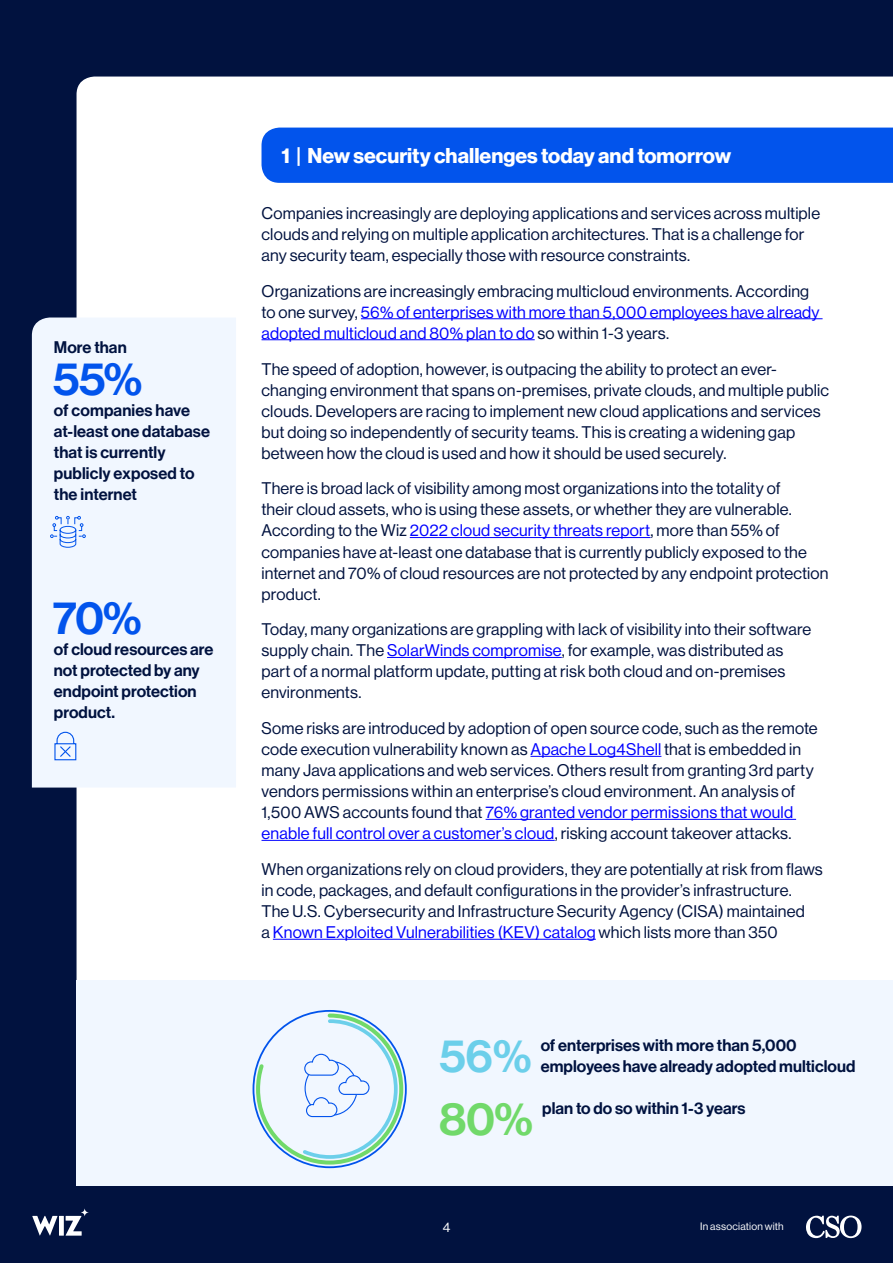
<style>
.page{position:relative;width:893px;height:1263px;background:#fff}
.page>*{position:absolute;margin:0;border:0;box-sizing:border-box;transform-origin:0 0}
.t1{font:45.9px "Neue Haas Display Mediu";color:#0254ec}
.t2{font:45.9px "Neue Haas Display Mediu";color:#6ccfea}
.t3{font:45.9px "Neue Haas Display Mediu";color:#71d96a}
.t4{font:700 21px "Neue Haas Display";color:#fff}
.t5{font:16.5px/21px "N Haas Grotesk DS Pro 55 Rg";letter-spacing:.01em;color:#00123f}
.t6{font:16.5px/21px "N Haas Grotesk DS Pro 65 Md";letter-spacing:.005em;color:#00123f}
.t7{font:16.5px/21px "N Haas Grotesk DS Pro 65 Md";letter-spacing:.01em;color:#01123f}
.t8{font:13.5px "N Haas Grotesk DS Pro 55 Rg";color:#fff}
.t9{font:10.5px "N Haas Grotesk DS Pro 55 Rg";letter-spacing:.025em;color:#fff}
.s1{color:#00f}
</style>
<div class="page">
<div style="left:0;top:0;width:892px;height:1263px;background:#01123f"></div>
<div style="left:77px;top:77px;width:816px;height:903px;background:#fff"></div>
<div style="left:77px;top:980px;width:816px;height:231px;background:#f1f7ff"></div>
<hr style="left:361px;top:318px;width:462px;height:1px;background:#00f">
<hr style="left:261px;top:339px;width:274px;height:1px;background:#00f">
<hr style="left:410px;top:537px;width:241px;height:1px;background:#00f">
<hr style="left:387px;top:657px;width:175px;height:1px;background:#00f">
<hr style="left:530px;top:756px;width:131px;height:1px;background:#00f">
<hr style="left:486px;top:819px;width:310px;height:1px;background:#00f">
<hr style="left:261px;top:840px;width:294px;height:1px;background:#00f">
<hr style="left:273px;top:939px;width:323px;height:1px;background:#00f">
<div style="left:261px;top:128px;width:632px;height:55px;background:#0254ec"></div>
<div style="left:32px;top:317px;width:204px;height:470px;background:#f1f7ff"></div>
<svg style="left:50px;top:515px;width:36px;height:33px"></svg>
<svg style="left:54px;top:731px;width:23px;height:30px"></svg>
<svg style="left:254px;top:1011px;width:151px;height:155px"></svg>
<div style="left:0;top:1186px;width:893px;height:77px;background:#01123f"></div>
<svg style="left:806px;top:1215px;width:55px;height:23px"></svg>
<svg style="left:32px;top:1208px;width:57px;height:27px"></svg>
<p class="t6" style="left:54px;top:337px;width:74px">More than</p>
<h1 class="t1" style="left:53px;top:352px;width:90px">55%</h1>
<p class="t7" style="left:54px;top:400px;width:158px">of companies have at-least one database that is currently publicly exposed to the internet</p>
<h1 class="t1" style="left:53px;top:591px;width:90px">70%</h1>
<p class="t6" style="left:54px;top:639px;width:161px">of cloud resources are not protected by any endpoint protection product.</p>
<p class="t4" style="left:281px;top:143px;width:451px">1 | New security challenges today and tomorrow</p>
<p class="t5" style="left:261px;top:203px;width:560px">Companies increasingly are deploying applications and services across multiple clouds and relying on multiple application architectures. That is a challenge for any security team, especially those with resource constraints.</p>
<p class="t5" style="left:261px;top:280px;width:560px">Organizations are increasingly embracing multicloud environments. According to one survey, <span class="s1">56% of enterprises with more than 5,000 employees have already adopted multicloud and 80% plan to do</span> so within 1-3 years.</p>
<p class="t5" style="left:261px;top:358px;width:569px">The speed of adoption, however, is outpacing the ability to protect an ever&shy;changing environment that spans on-premises, private clouds, and multiple public clouds. Developers are racing to implement new cloud applications and services but doing so independently of security teams. This is creating a widening gap between how the cloud is used and how it should be used securely.</p>
<p class="t5" style="left:261px;top:478px;width:568px">There is broad lack of visibility among most organizations into the totality of<br>their cloud assets, who is using these assets, or whether they are vulnerable.<br>According to the Wiz <span class="s1">2022 cloud security threats report</span>, more than 55% of companies have at-least one database that is currently publicly exposed to the internet and 70% of cloud resources are not protected by any endpoint protection product.</p>
<p class="t5" style="left:261px;top:619px;width:551px">Today, many organizations are grappling with lack of visibility into their software supply chain. The <span class="s1">SolarWinds compromise</span>, for example, was distributed as part of a normal platform update, putting at risk both cloud and on-premises environments.</p>
<p class="t5" style="left:261px;top:718px;width:558px">Some risks are introduced by adoption of open source code, such as the remote code execution vulnerability known as <span class="s1">Apache Log4Shell</span> that is embedded in many Java applications and web services. Others result from granting 3rd party vendors permissions within an enterprise’s cloud environment. An analysis of 1,500 AWS accounts found that <span class="s1">76% granted vendor permissions that would enable full control over a customer’s cloud</span>, risking account takeover attacks.</p>
<p class="t5" style="left:261px;top:859px;width:563px">When organizations rely on cloud providers, they are potentially at risk from flaws in code, packages, and default configurations in the provider’s infrastructure.<br>The U.S. Cybersecurity and Infrastructure Security Agency (CISA) maintained<br>a <span class="s1">Known Exploited Vulnerabilities (KEV) catalog</span> which lists more than 350</p>
<h1 class="t2" style="left:439px;top:1029px;width:93px">56%</h1>
<p class="t6" style="left:541px;top:1035px;width:316px">of enterprises with more than 5,000 employees have already adopted multicloud</p>
<h1 class="t3" style="left:439px;top:1092px;width:95px">80%</h1>
<p class="t6" style="left:542px;top:1098px;width:205px">plan to do so within 1-3 years</p>
<p class="t8" style="left:443px;top:1220px;width:9px">4</p>
<p class="t9" style="left:700px;top:1221px;width:85px">In association with</p>
</div>
